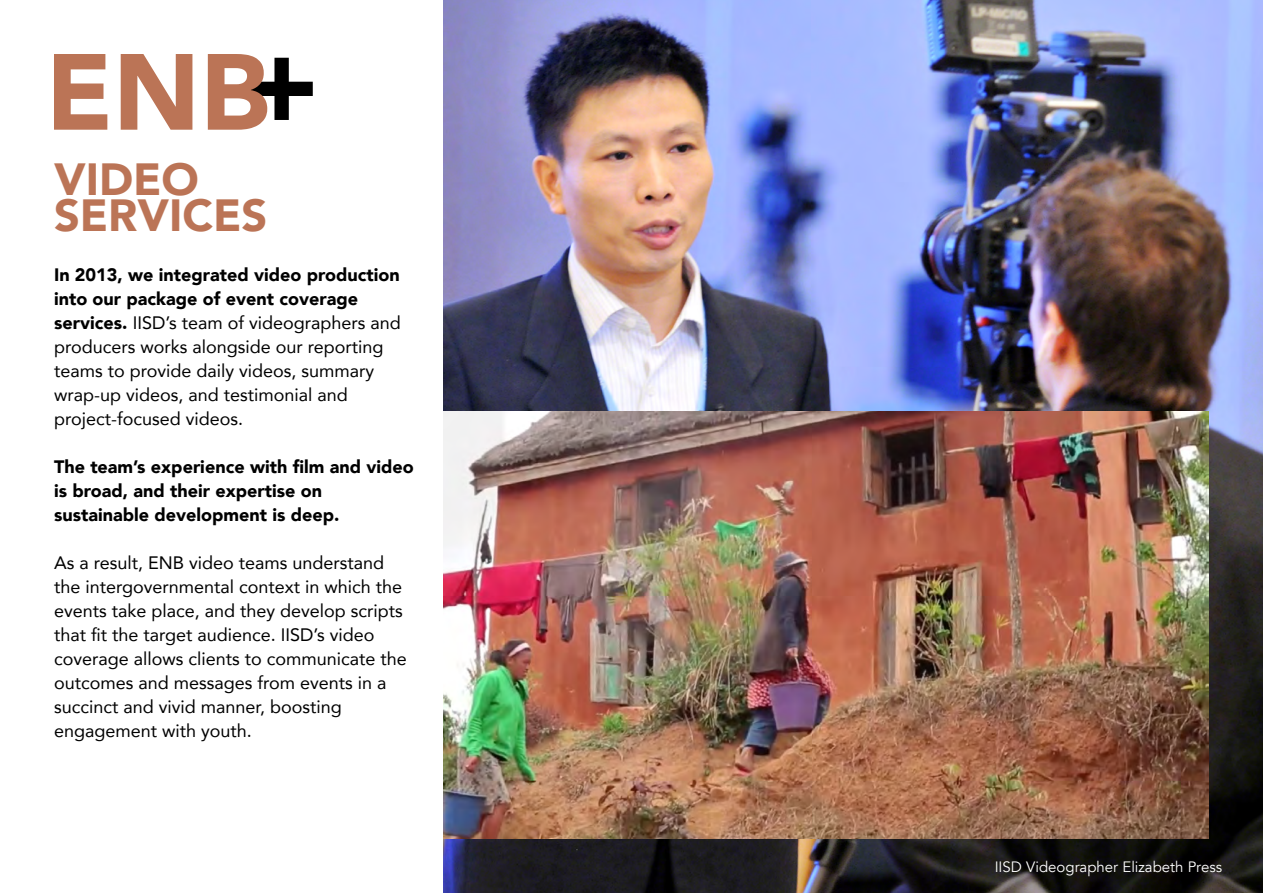
<style>
.page{position:relative;width:1263px;height:893px;background:#fff}
.page>*{position:absolute;margin:0;border:0;box-sizing:border-box;transform-origin:0 0}
.t1{font:900 45px/36px "Avenir";color:#bb7456}
.t2{font:18px/24px "Avenir";color:#000}
.t3{font:900 18px/24px "Avenir";color:#000}
.t4{font:15px "Avenir";color:#fff}
.s1{font-weight:900}
</style>
<div class="page">
<svg style="left:54px;top:54px;width:259px;height:76px"></svg>
<img style="left:444px;top:0;width:819px;height:893px">
<img style="left:444px;top:412px;width:765px;height:427px">
<h1 class="t1" style="left:54px;top:160px;width:215px">VIDEO<br>SERVICES</h1>
<p class="t2" style="left:54px;top:262px;width:348px"><span class="s1">In 2013, we integrated video production into our package of event coverage services.</span> IISD’s team of videographers and producers works alongside our reporting teams to provide daily videos, summary wrap-up videos, and testimonial and project-focused videos.</p>
<p class="t3" style="left:54px;top:454px;width:361px">The team’s experience with film and video is broad, and their expertise on sustainable development is deep.</p>
<p class="t2" style="left:54px;top:550px;width:354px">As a result, ENB video teams understand the intergovernmental context in which the events take place, and they develop scripts that fit the target audience. IISD’s video coverage allows clients to communicate the outcomes and messages from events in a succinct and vivid manner, boosting engagement with youth.</p>
<p class="t4" style="left:995px;top:857px;width:229px">IISD Videographer Elizabeth Press</p>
</div>
